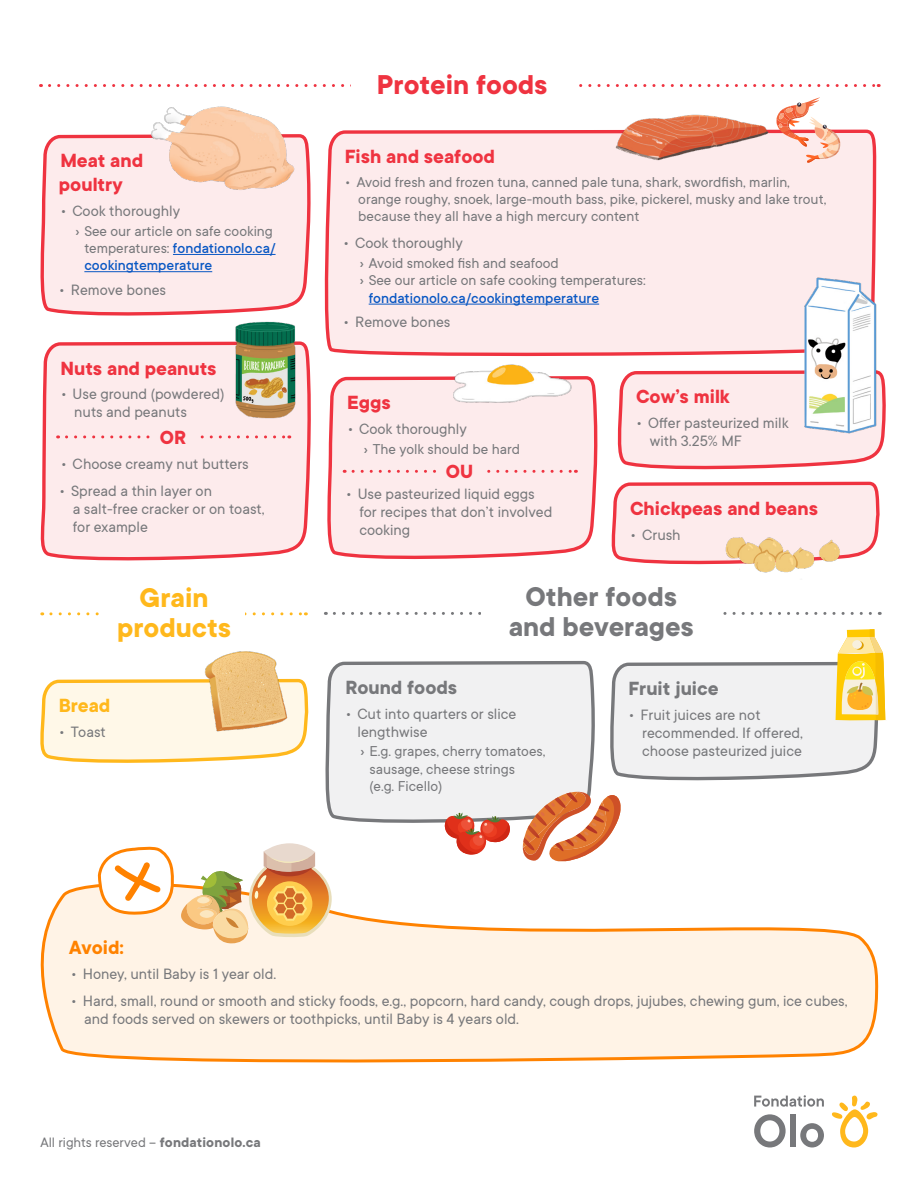
<style>
.page{position:relative;width:918px;height:1188px;background:#fff}
.page>*{position:absolute;margin:0;border:0;box-sizing:border-box;transform-origin:0 0}
.t1{font:700 30px/30px "TT Commons";color:#77787b;text-align:center}
.t2{font:700 30px/30px "TT Commons";color:#ffb81c;text-align:center}
.t3{font:700 30px "TT Commons";color:#ef3340}
.t4{font:700 21px/24px "TT Commons";color:#ef3340}
.t5{font:700 21px "TT Commons";color:#77787b}
.t6{font:700 21px "TT Commons";color:#ff8200}
.t7{font:700 21px "TT Commons";color:#ffb81c}
.t8{font:16.5px/18px "TT Commons";color:#77787b}
.t9{font:15.75px/17.2px "TT Commons";color:#77787b}
.t10{font:500 15.75px "TT Commons";color:#0957c3}
.t11{font:15px "TT Commons";color:#77787b}
.s1{font-weight:500}
.s2{font-weight:500;color:#0957c3}
.s3{font-weight:700}
</style>
<div class="page">
<svg style="left:754px;top:1095px;width:70px;height:12px"></svg>
<svg style="left:754px;top:1114px;width:32px;height:33px"></svg>
<div style="left:790px;top:1115px;width:6px;height:32px;background:#77787b"></div>
<svg style="left:800px;top:1123px;width:24px;height:25px"></svg>
<svg style="left:832px;top:1096px;width:46px;height:51px"></svg>
<svg style="left:325px;top:660px;width:270px;height:163px"></svg>
<svg style="left:611px;top:481px;width:269px;height:84px;background:#fbdadc"></svg>
<svg style="left:40px;top:678px;width:269px;height:85px;background:#fff1d3"></svg>
<svg style="left:617px;top:370px;width:265px;height:100px;background:#fbdcde"></svg>
<svg style="left:40px;top:341px;width:271px;height:220px;background:#fce2e4"></svg>
<svg style="left:327px;top:376px;width:271px;height:184px;background:#fce1e2"></svg>
<div style="left:324px;top:129px;width:553px;height:227px;background:#fdebec"></div>
<svg style="left:40px;top:134px;width:271px;height:182px;background:#fae0e2"></svg>
<svg style="left:66px;top:435px;width:224px;height:3px"></svg>
<svg style="left:353px;top:470px;width:223px;height:3px"></svg>
<div style="left:151px;top:429px;width:44px;height:16px;background:#fdebec"></div>
<div style="left:437px;top:463px;width:45px;height:17px;background:#fdebec"></div>
<svg style="left:50px;top:84px;width:829px;height:3px"></svg>
<svg style="left:334px;top:612px;width:546px;height:3px"></svg>
<svg style="left:51px;top:612px;width:255px;height:3px"></svg>
<div style="left:351px;top:65px;width:223px;height:37px;background:#fff"></div>
<div style="left:481px;top:577px;width:240px;height:67px;background:#fff"></div>
<div style="left:104px;top:569px;width:141px;height:86px;background:#fff"></div>
<svg style="left:40px;top:884px;width:839px;height:179px"></svg>
<svg style="left:96px;top:843px;width:236px;height:101px"></svg>
<img style="left:212px;top:313px;width:99px;height:118px">
<img style="left:429px;top:348px;width:156px;height:69px">
<img style="left:140px;top:106px;width:171px;height:98px">
<img style="left:715px;top:527px;width:149px;height:46px">
<img style="left:597px;top:114px;width:182px;height:56px">
<svg style="left:777px;top:97px;width:63px;height:67px"></svg>
<img style="left:793px;top:269px;width:93px;height:179px">
<svg style="left:443px;top:813px;width:69px;height:42px"></svg>
<svg style="left:610px;top:629px;width:275px;height:152px"></svg>
<svg style="left:523px;top:792px;width:97px;height:69px"></svg>
<img style="left:195px;top:651px;width:95px;height:87px">
<p class="t4" style="left:59px;top:149px;width:86px">Meat and poultry</p>
<p class="t8" style="left:60px;top:202px;width:121px">• Cook thoroughly</p>
<p class="t9" style="left:84px;top:222px;width:193px;text-indent:-9px"><span class="s1">›</span> See our article on safe cooking temperatures: <span class="s2">fondationolo.ca/ cookingtemperature</span></p>
<p class="t8" style="left:59px;top:281px;width:109px">• Remove bones</p>
<p class="t4" style="left:61px;top:357px;width:157px">Nuts and peanuts</p>
<p class="t8" style="left:74px;top:385px;width:152px;text-indent:-13px">• Use ground (powdered) nuts and peanuts</p>
<p class="t8" style="left:61px;top:455px;width:190px">• Choose creamy nut butters</p>
<p class="t8" style="left:73px;top:482px;width:193px;text-indent:-13px">• Spread a thin layer on<br>a salt-free cracker or on toast, for example</p>
<p class="t4" style="left:160px;top:426px;width:28px">OR</p>
<h1 class="t2" style="left:117px;top:584px;width:115px">Grain products</h1>
<p class="t7" style="left:59px;top:694px;width:53px">Bread</p>
<p class="t8" style="left:59px;top:723px;width:49px">• Toast</p>
<h1 class="t3" style="left:377px;top:68px;width:172px">Protein foods</h1>
<p class="t4" style="left:345px;top:145px;width:152px">Fish and seafood</p>
<p class="t9" style="left:358px;top:173px;width:470px;text-indent:-13px">• Avoid fresh and frozen tuna, canned pale tuna, shark, swordfish, marlin, orange roughy, snoek, large-mouth bass, pike, pickerel, musky and lake trout, because they all have a high mercury content</p>
<p class="t8" style="left:343px;top:234px;width:121px">• Cook thoroughly</p>
<p class="t9" style="left:360px;top:255px;width:201px"><span class="s1">›</span> Avoid smoked fish and seafood</p>
<p class="t9" style="left:360px;top:272px;width:287px"><span class="s1">›</span> See our article on safe cooking temperatures:</p>
<p class="t10" style="left:369px;top:289px;width:232px">fondationolo.ca/cookingtemperature</p>
<p class="t8" style="left:343px;top:313px;width:109px">• Remove bones</p>
<p class="t4" style="left:347px;top:391px;width:45px">Eggs</p>
<p class="t8" style="left:347px;top:420px;width:121px">• Cook thoroughly</p>
<p class="t9" style="left:364px;top:440px;width:158px"><span class="s1">›</span> The yolk should be hard</p>
<p class="t8" style="left:359px;top:485px;width:195px;text-indent:-13px">• Use pasteurized liquid eggs for recipes that don’t involved cooking</p>
<p class="t4" style="left:446px;top:460px;width:29px">OU</p>
<p class="t4" style="left:636px;top:385px;width:95px">Cow’s milk</p>
<p class="t8" style="left:650px;top:414px;width:140px;text-indent:-13px">• Offer pasteurized milk with 3.25% MF</p>
<p class="t4" style="left:630px;top:497px;width:190px">Chickpeas and beans</p>
<p class="t8" style="left:630px;top:526px;width:52px">• Crush</p>
<h1 class="t1" style="left:509px;top:582px;width:187px">Other foods and beverages</h1>
<p class="t5" style="left:345px;top:676px;width:113px">Round foods</p>
<p class="t8" style="left:357px;top:705px;width:160px;text-indent:-12px">• Cut into quarters or slice lengthwise</p>
<p class="t9" style="left:369px;top:743px;width:178px;text-indent:-9px"><span class="s1">›</span> E.g. grapes, cherry tomatoes, sausage, cheese strings<br>(e.g. Ficello)</p>
<p class="t5" style="left:629px;top:677px;width:92px">Fruit juice</p>
<p class="t8" style="left:642px;top:706px;width:162px;text-indent:-13px">• Fruit juices are not recommended. If offered, choose pasteurized juice</p>
<p class="t6" style="left:69px;top:936px;width:56px">Avoid:</p>
<p class="t8" style="left:71px;top:965px;width:207px">• Honey, until Baby is 1 year old.</p>
<p class="t8" style="left:84px;top:992px;width:765px;text-indent:-13px">• Hard, small, round or smooth and sticky foods, e.g., popcorn, hard candy, cough drops, jujubes, chewing gum, ice cubes, and foods served on skewers or toothpicks, until Baby is 4 years old.</p>
<p class="t11" style="left:40px;top:1134px;width:222px">All rights reserved – <span class="s3">fondationolo.ca</span></p>
</div>
